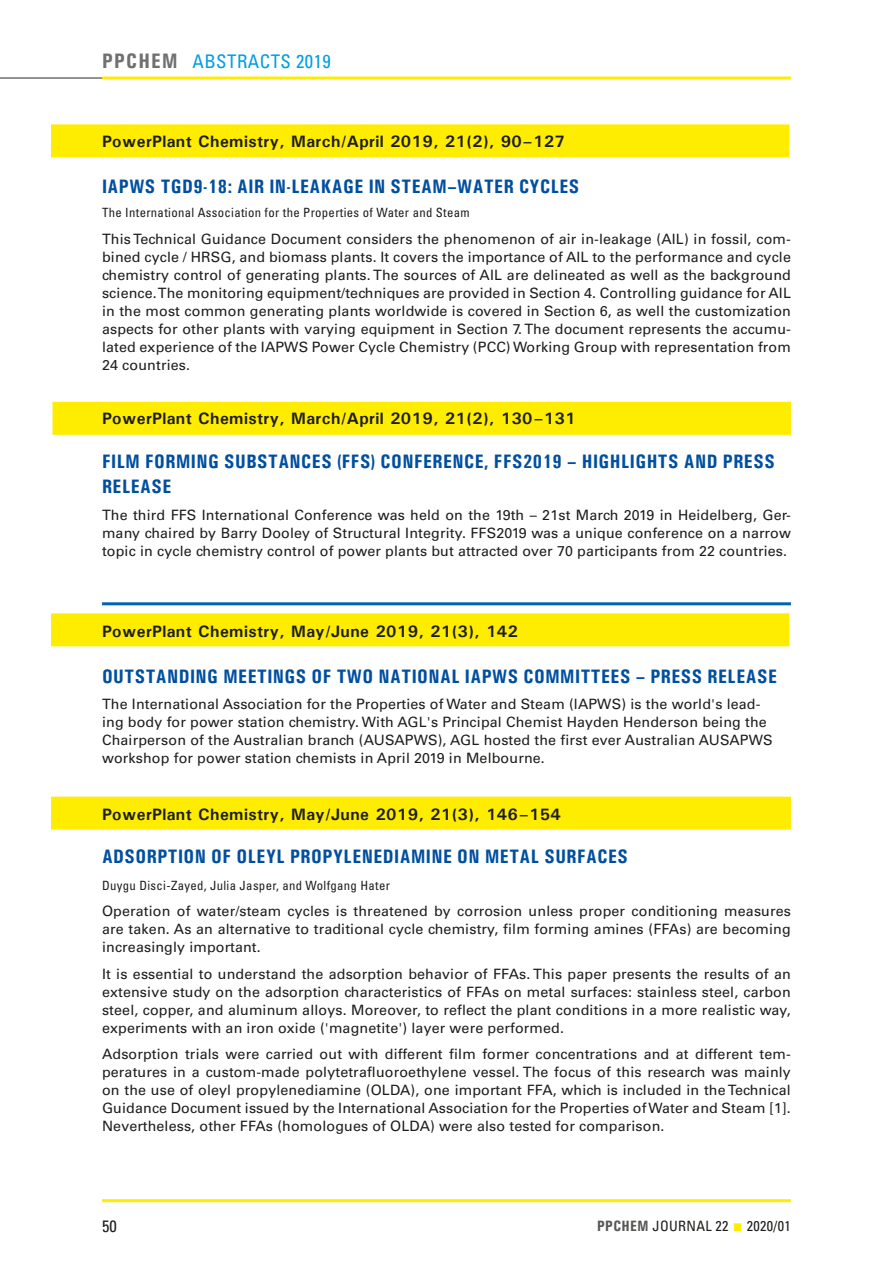
<style>
.page{position:relative;width:893px;height:1263px;background:#fff}
.page>*{position:absolute;margin:0;border:0;box-sizing:border-box;transform-origin:0 0}
.t1{font:700 condensed 21px "Univers";letter-spacing:.06em;color:#70706f}
.t2{font:700 condensed 19.5px/25.5px "Univers";letter-spacing:.025em;color:#004f9f}
.t3{font:condensed 18.75px "Univers LT Std";letter-spacing:.025em;color:#009fe3}
.t4{font:700 16.5px "Univers";letter-spacing:.025em;color:#1d1d1b}
.t5{font:condensed 16.5px "Univers LT Std";color:#1d1d1b}
.t6{font:14.25px/18px "Univers LT Std";letter-spacing:.01em;color:#1d1d1b;text-align:justify}
.t7{font:condensed 14.25px "Univers LT Std";letter-spacing:.025em;color:#1d1d1b}
.t8{font:condensed 12.75px "Univers LT Std";letter-spacing:.025em;color:#1d1d1b}
.s1{font-family:"Univers";font-weight:700;font-size:15px;color:#575756}
.s2{color:#ffed00}
</style>
<div class="page">
<hr style="left:102px;top:1199px;width:689px;height:3px;background:#ffed00">
<hr style="left:102px;top:77px;width:689px;height:3px;background:#ffed00">
<hr style="left:0;top:77px;width:102px;height:2px;background:#70706f">
<div style="left:51px;top:797px;width:740px;height:33px;background:#ffed00"></div>
<div style="left:51px;top:613px;width:738px;height:33px;background:#ffed00"></div>
<hr style="left:102px;top:602px;width:689px;height:3px;background:#0063af">
<div style="left:53px;top:402px;width:738px;height:33px;background:#ffed00"></div>
<div style="left:51px;top:124px;width:738px;height:33px;background:#ffed00"></div>
<h1 class="t1" style="left:102px;top:48px;width:77px">PPCHEM</h1>
<h3 class="t3" style="left:192px;top:49px;width:140px">ABSTRACTS 2019</h3>
<p class="t4" style="left:102px;top:131px;width:464px">PowerPlant Chemistry, March/April 2019, 21(2), 90–127</p>
<h2 class="t2" style="left:102px;top:173px;width:479px">IAPWS TGD9-18: AIR IN-LEAKAGE IN STEAM–WATER CYCLES</h2>
<p class="t8" style="left:102px;top:204px;width:369px">The International Association for the Properties of Water and Steam</p>
<p class="t6" style="left:102px;top:230px;width:690px">This Technical Guidance Document considers the phenomenon of air in-leakage (AIL) in fossil, com&shy;bined cycle / HRSG, and biomass plants. It covers the importance of AIL to the performance and cycle chemistry control of generating plants. The sources of AIL are delineated as well as the background science. The monitoring equipment/techniques are provided in Section 4. Controlling guidance for AIL in the most common generating plants worldwide is covered in Section 6, as well the customization aspects for other plants with varying equipment in Section 7. The document represents the accumu&shy;lated experience of the IAPWS Power Cycle Chemistry (PCC) Working Group with representation from 24 countries.</p>
<p class="t4" style="left:102px;top:408px;width:475px">PowerPlant Chemistry, March/April 2019, 21(2), 130–131</p>
<h2 class="t2" style="left:102px;top:448px;width:674px">FILM FORMING SUBSTANCES (FFS) CONFERENCE, FFS2019 – HIGHLIGHTS AND PRESS<br>RELEASE</h2>
<p class="t6" style="left:102px;top:506px;width:690px">The third FFS International Conference was held on the 19th – 21st March 2019 in Heidelberg, Ger&shy;many chaired by Barry Dooley of Structural Integrity. FFS2019 was a unique conference on a narrow topic in cycle chemistry control of power plants but attracted over 70 participants from 22 countries.</p>
<p class="t4" style="left:102px;top:621px;width:417px">PowerPlant Chemistry, May/June 2019, 21(3), 142</p>
<h2 class="t2" style="left:102px;top:663px;width:676px">OUTSTANDING MEETINGS OF TWO NATIONAL IAPWS COMMITTEES – PRESS RELEASE</h2>
<p class="t6" style="left:102px;top:695px;width:672px;text-align:left">The International Association for the Properties of Water and Steam (lAPWS) is the world's lead&shy;ing body for power station chemistry. With AGL's Principal Chemist Hayden Henderson being the Chairperson of the Australian branch (AUSAPWS), AGL hosted the first ever Australian AUSAPWS workshop for power station chemists in April 2019 in Melbourne.</p>
<p class="t4" style="left:102px;top:803px;width:460px">PowerPlant Chemistry, May/June 2019, 21(3), 146–154</p>
<h2 class="t2" style="left:102px;top:843px;width:527px">ADSORPTION OF OLEYL PROPYLENEDIAMINE ON METAL SURFACES</h2>
<p class="t8" style="left:102px;top:877px;width:290px">Duygu Disci-Zayed, Julia Jasper, and Wolfgang Hater</p>
<p class="t6" style="left:102px;top:902px;width:690px">Operation of water/steam cycles is threatened by corrosion unless proper conditioning measures are taken. As an alternative to traditional cycle chemistry, film forming amines (FFAs) are becoming increasingly important.</p>
<p class="t6" style="left:102px;top:965px;width:690px">It is essential to understand the adsorption behavior of FFAs. This paper presents the results of an extensive study on the adsorption characteristics of FFAs on metal surfaces: stainless steel, carbon steel, copper, and aluminum alloys. Moreover, to reflect the plant conditions in a more realistic way, experiments with an iron oxide ('magnetite') layer were performed.</p>
<p class="t6" style="left:102px;top:1045px;width:690px">Adsorption trials were carried out with different film former concentrations and at different tem&shy;peratures in a custom-made polytetrafluoroethylene vessel. The focus of this research was mainly on the use of oleyl propylenediamine (OLDA), one important FFA, which is included in the Technical Guidance Document issued by the International Association for the Properties of Water and Steam [1].<br>Nevertheless, other FFAs (homologues of OLDA) were also tested for comparison.</p>
<p class="t5" style="left:102px;top:1216px;width:16px">50</p>
<p class="t7" style="left:597px;top:1216px;width:195px"><span class="s1">PPCHEM</span> JOURNAL 22 <span class="s2">▪</span> 2020/01</p>
</div>
